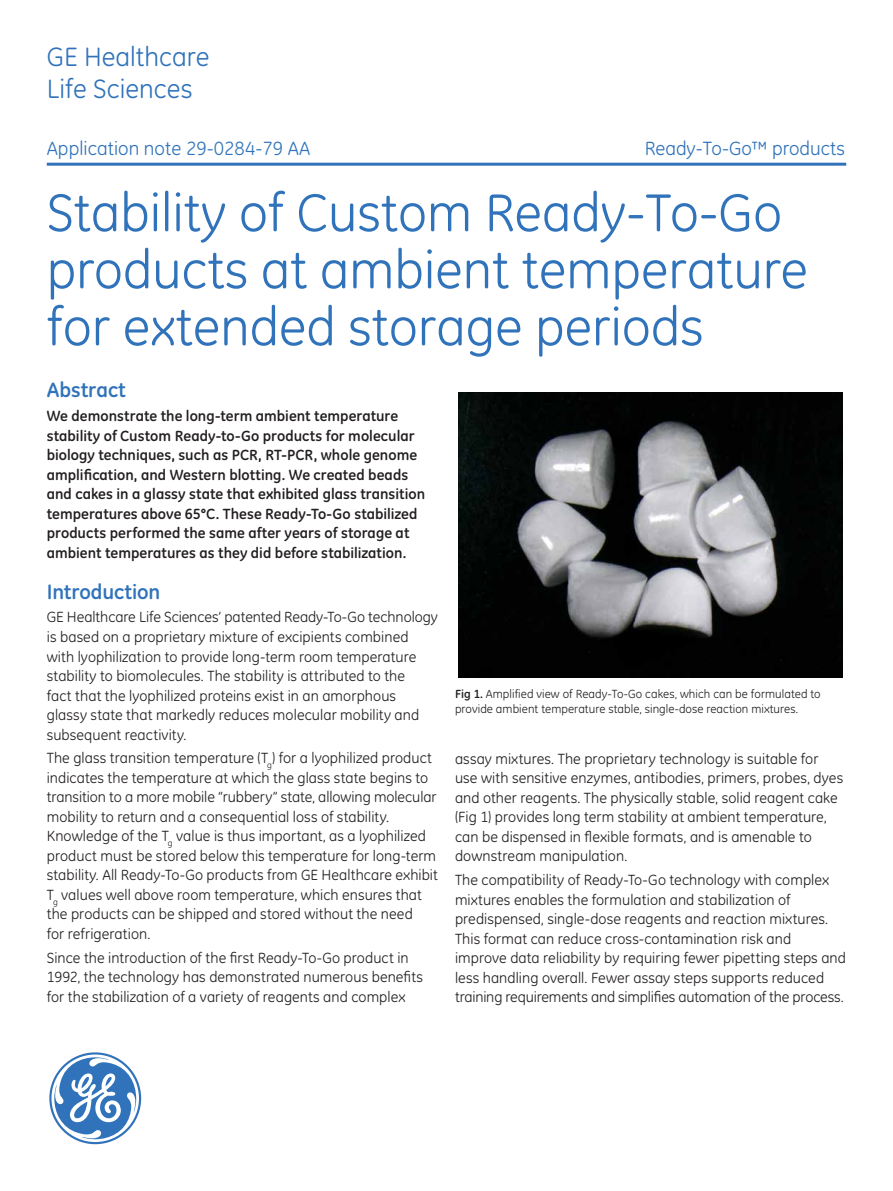
<style>
.page{position:relative;width:893px;height:1191px;background:#fff}
.page>*{position:absolute;margin:0;border:0;box-sizing:border-box;transform-origin:0 0}
.t1{font:54px/57px "GE Inspira";color:#3073ba}
.t2{font:27px/31.5px "GE Inspira";color:#3073ba}
.t3{font:700 21px "GE Inspira";color:#3073ba}
.t4{font:19.5px "GE Inspira";letter-spacing:.005em;color:#3073ba}
.t5{font:15px/19.5px "GE Inspira";letter-spacing:.005em;color:#231f20}
.t6{font:700 15px/19.5px "GE Inspira";color:#231f20}
.t7{font:12px/15px "GE Inspira";letter-spacing:.005em;color:#231f20}
.s1{font-weight:700}
</style>
<div class="page">
<svg style="left:49px;top:1052px;width:92px;height:92px"></svg>
<hr style="left:47px;top:163px;width:799px;height:3px;background:#3073ba">
<img style="left:458px;top:392px;width:385px;height:285px">
<h2 class="t2" style="left:47px;top:41px;width:164px">GE Healthcare<br>Life Sciences</h2>
<h3 class="t4" style="left:47px;top:137px;width:265px">Application note 29-0284-79 AA</h3>
<h3 class="t4" style="left:645px;top:137px;width:202px">Ready-To-Go™ products</h3>
<h1 class="t1" style="left:47px;top:184px;width:763px">Stability of Custom Ready-To-Go products at ambient temperature for extended storage periods</h1>
<h3 class="t3" style="left:47px;top:377px;width:81px">Abstract</h3>
<p class="t6" style="left:47px;top:406px;width:380px">We demonstrate the long-term ambient temperature stability of Custom Ready-to-Go products for molecular biology techniques, such as PCR, RT-PCR, whole genome amplification, and Western blotting. We created beads and cakes in a glassy state that exhibited glass transition temperatures above 65°C. These Ready-To-Go stabilized products performed the same after years of storage at ambient temperatures as they did before stabilization.</p>
<h3 class="t3" style="left:47px;top:578px;width:115px">Introduction</h3>
<p class="t5" style="left:47px;top:607px;width:393px">GE Healthcare Life Sciences’ patented Ready-To-Go technology is based on a proprietary mixture of excipients combined with lyophilization to provide long-term room temperature stability to biomolecules. The stability is attributed to the<br>fact that the lyophilized proteins exist in an amorphous glassy state that markedly reduces molecular mobility and subsequent reactivity.</p>
<p class="t5" style="left:47px;top:748px;width:393px">The glass transition temperature (T<sub>g</sub>) for a lyophilized product indicates the temperature at which the glass state begins to transition to a more mobile “rubbery” state, allowing molecular mobility to return and a consequential loss of stability.<br>Knowledge of the T<sub>g</sub> value is thus important, as a lyophilized product must be stored below this temperature for long-term stability. All Ready-To-Go products from GE Healthcare exhibit T<sub>g</sub> values well above room temperature, which ensures that the products can be shipped and stored without the need<br>for refrigeration.</p>
<p class="t5" style="left:47px;top:947px;width:378px">Since the introduction of the first Ready-To-Go product in<br>1992, the technology has demonstrated numerous benefits for the stabilization of a variety of reagents and complex</p>
<p class="t7" style="left:455px;top:686px;width:367px"><span class="s1">Fig 1.</span> Amplified view of Ready-To-Go cakes, which can be formulated to provide ambient temperature stable, single-dose reaction mixtures.</p>
<p class="t5" style="left:455px;top:749px;width:390px">assay mixtures. The proprietary technology is suitable for use with sensitive enzymes, antibodies, primers, probes, dyes and other reagents. The physically stable, solid reagent cake (Fig 1) provides long term stability at ambient temperature, can be dispensed in flexible formats, and is amenable to downstream manipulation.</p>
<p class="t5" style="left:455px;top:870px;width:392px">The compatibility of Ready-To-Go technology with complex mixtures enables the formulation and stabilization of predispensed, single-dose reagents and reaction mixtures.<br>This format can reduce cross-contamination risk and improve data reliability by requiring fewer pipetting steps and less handling overall. Fewer assay steps supports reduced training requirements and simplifies automation of the process.</p>
</div>
